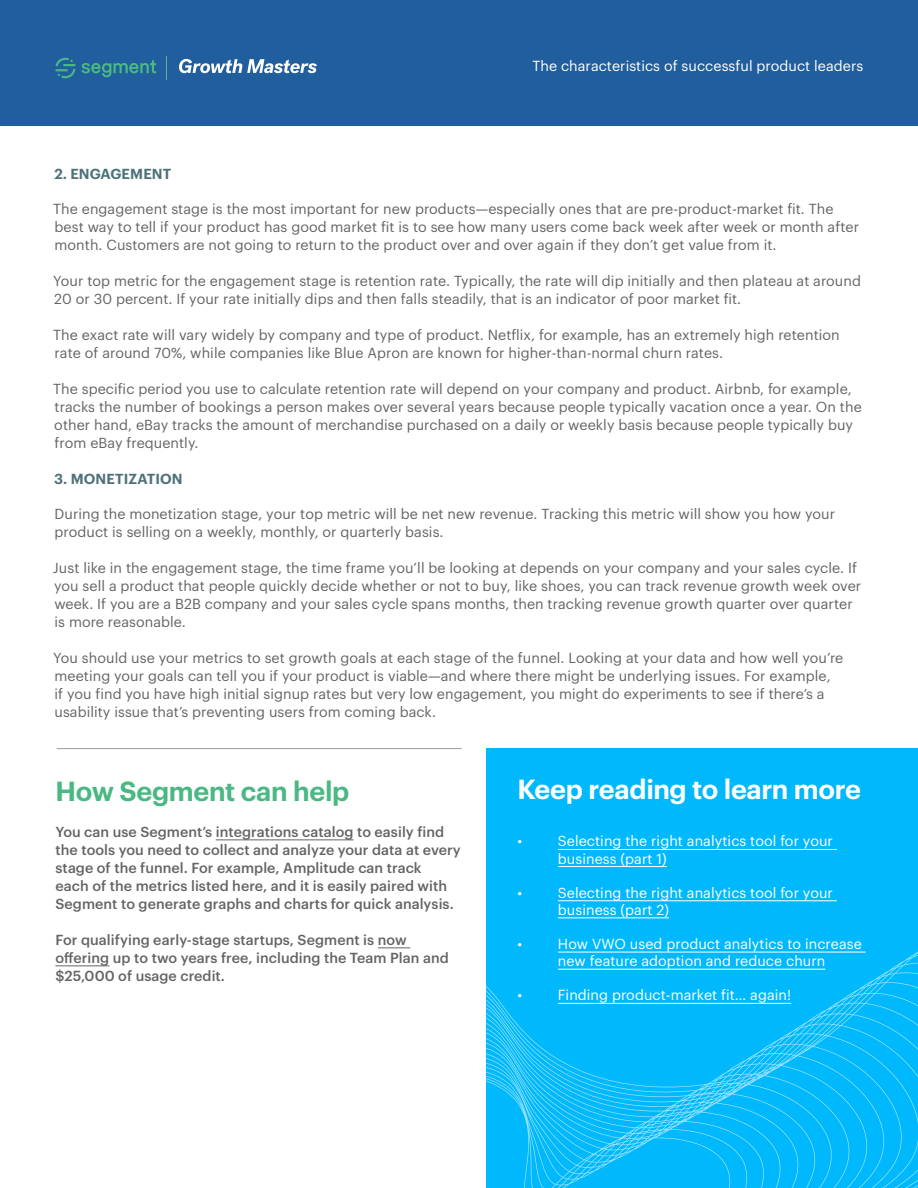
<style>
.page{position:relative;width:918px;height:1188px;background:#fff}
.page>*{position:absolute;margin:0;border:0;box-sizing:border-box;transform-origin:0 0}
.t1{font:600 27px "Graphik";letter-spacing:-.015em;color:#fff}
.t2{font:600 27px "Graphik";letter-spacing:-.01em;color:#49b882}
.t3{font:14.25px/18px "Graphik";letter-spacing:.005em;color:#636466}
.t4{font:500 14.25px/18px "Graphik";letter-spacing:.005em;color:#636466}
.t5{font:14.25px/17.1px "Graphik";letter-spacing:.005em;color:#fff}
.t6{font:600 14.25px "Graphik";letter-spacing:.01em;color:#4d7278}
</style>
<div class="page">
<div style="left:0;top:0;width:918px;height:126px;background:#215e9e"></div>
<div style="left:486px;top:749px;width:432px;height:439px;background:#00b9fc"></div>
<svg style="left:377px;top:947px;width:541px;height:241px"></svg>
<svg style="left:166px;top:56px;width:1px;height:24px"></svg>
<svg style="left:179px;top:59px;width:138px;height:14px"></svg>
<svg style="left:55px;top:58px;width:20px;height:20px"></svg>
<svg style="left:81px;top:60px;width:75px;height:17px"></svg>
<hr style="left:216px;top:840px;width:138px;height:1px;background:#636466">
<hr style="left:378px;top:948px;width:32px;height:1px;background:#636466">
<hr style="left:56px;top:966px;width:53px;height:1px;background:#636466">
<hr style="left:558px;top:849px;width:279px;height:1px;background:#fff">
<hr style="left:558px;top:866px;width:109px;height:1px;background:#fff">
<hr style="left:558px;top:900px;width:279px;height:1px;background:#fff">
<hr style="left:558px;top:918px;width:111px;height:1px;background:#fff">
<hr style="left:558px;top:952px;width:308px;height:1px;background:#fff">
<hr style="left:558px;top:969px;width:267px;height:1px;background:#fff">
<hr style="left:558px;top:1003px;width:233px;height:1px;background:#fff">
<hr style="left:57px;top:748px;width:405px;height:1px;background:#333">
<p class="t5" style="left:532px;top:56px;width:332px">The characteristics of successful product leaders</p>
<p class="t6" style="left:54px;top:163px;width:119px">2. ENGAGEMENT</p>
<p class="t3" style="left:53px;top:199px;width:807px">The engagement stage is the most important for new products—especially ones that are pre-product-market fit. The best way to tell if your product has good market fit is to see how many users come back week after week or month after month. Customers are not going to return to the product over and over again if they don’t get value from it.</p>
<p class="t3" style="left:53px;top:271px;width:809px">Your top metric for the engagement stage is retention rate. Typically, the rate will dip initially and then plateau at around<br>20 or 30 percent. If your rate initially dips and then falls steadily, that is an indicator of poor market fit.</p>
<p class="t3" style="left:53px;top:325px;width:788px">The exact rate will vary widely by company and type of product. Netflix, for example, has an extremely high retention rate of around 70%, while companies like Blue Apron are known for higher-than-normal churn rates.</p>
<p class="t3" style="left:53px;top:379px;width:810px">The specific period you use to calculate retention rate will depend on your company and product. Airbnb, for example, tracks the number of bookings a person makes over several years because people typically vacation once a year. On the other hand, eBay tracks the amount of merchandise purchased on a daily or weekly basis because people typically buy from eBay frequently.</p>
<p class="t6" style="left:54px;top:467px;width:130px">3. MONETIZATION</p>
<p class="t3" style="left:55px;top:503px;width:782px">During the monetization stage, your top metric will be net new revenue. Tracking this metric will show you how your product is selling on a weekly, monthly, or quarterly basis.</p>
<p class="t3" style="left:53px;top:557px;width:810px">Just like in the engagement stage, the time frame you’ll be looking at depends on your company and your sales cycle. If you sell a product that people quickly decide whether or not to buy, like shoes, you can track revenue growth week over week. If you are a B2B company and your sales cycle spans months, then tracking revenue growth quarter over quarter is more reasonable.</p>
<p class="t3" style="left:53px;top:647px;width:792px">You should use your metrics to set growth goals at each stage of the funnel. Looking at your data and how well you’re meeting your goals can tell you if your product is viable—and where there might be underlying issues. For example,<br>if you find you have high initial signup rates but very low engagement, you might do experiments to see if there’s a usability issue that’s preventing users from coming back.</p>
<h1 class="t2" style="left:56px;top:770px;width:295px">How Segment can help</h1>
<p class="t4" style="left:56px;top:821px;width:407px">You can use Segment’s integrations catalog to easily find the tools you need to collect and analyze your data at every stage of the funnel. For example, Amplitude can track<br>each of the metrics listed here, and it is easily paired with Segment to generate graphs and charts for quick analysis.</p>
<p class="t4" style="left:56px;top:929px;width:395px">For qualifying early-stage startups, Segment is now offering up to two years free, including the Team Plan and $25,000 of usage credit.</p>
<h1 class="t1" style="left:517px;top:769px;width:345px">Keep reading to learn more</h1>
<p class="t5" style="left:517px;top:832px;width:6px">•</p>
<p class="t5" style="left:558px;top:832px;width:276px">Selecting the right analytics tool for your business (part 1)</p>
<p class="t5" style="left:517px;top:883px;width:6px">•</p>
<p class="t5" style="left:558px;top:883px;width:276px">Selecting the right analytics tool for your business (part 2)</p>
<p class="t5" style="left:517px;top:934px;width:6px">•</p>
<p class="t5" style="left:558px;top:934px;width:305px">How VWO used product analytics to increase new feature adoption and reduce churn</p>
<p class="t5" style="left:517px;top:985px;width:6px">•</p>
<p class="t5" style="left:558px;top:985px;width:235px">Finding product-market fit… again!</p>
</div>
